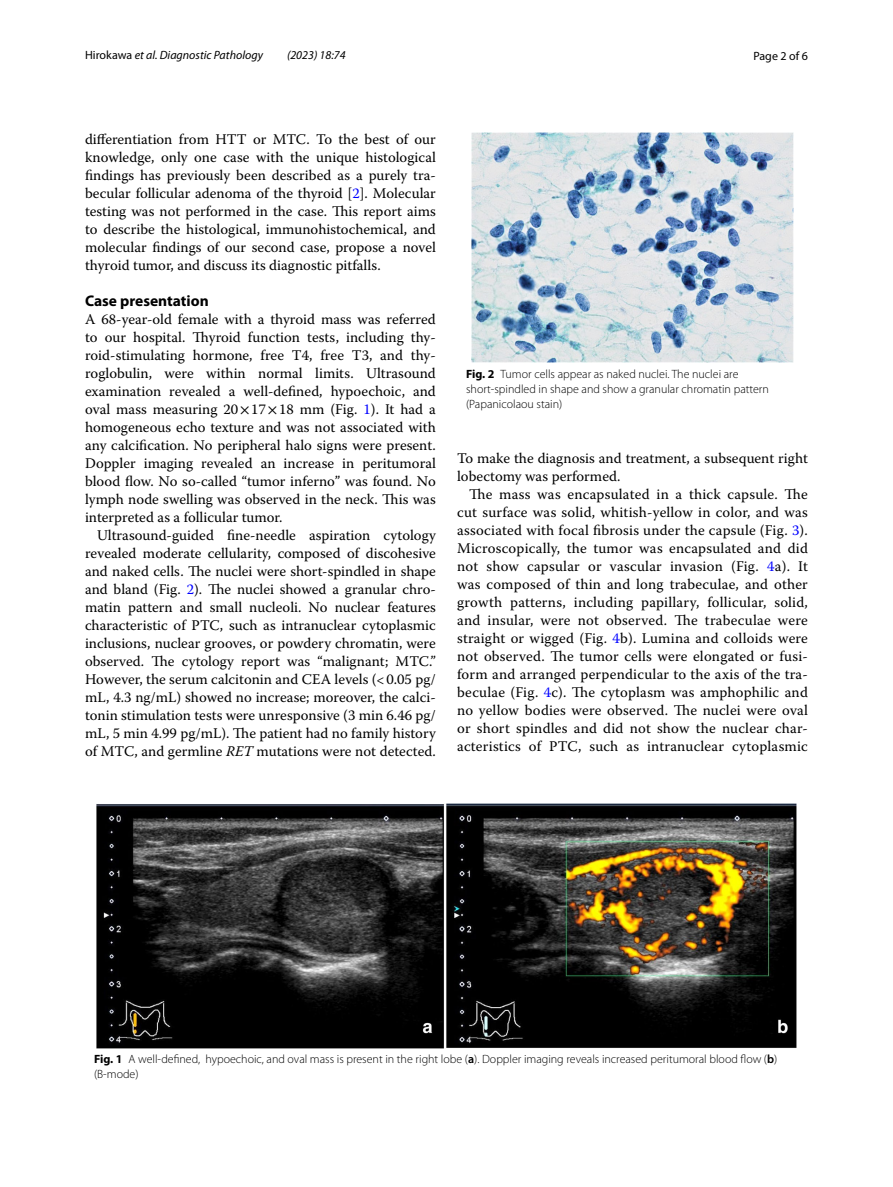
<style>
.page{position:relative;width:893px;height:1187px;background:#fff}
.page>*{position:absolute;margin:0;border:0;box-sizing:border-box;transform-origin:0 0}
.t1{font:700 15.45px "Myriad Pro";color:#000}
.t2{font:14.7px/18px "Warnock Pro";color:#000;text-align:justify}
.t3{font:300 12px/15px "Myriad Pro";color:#000}
.t4{font:italic 12px "Myriad Pro";color:#000}
.t5{font:12px "Myriad Pro";color:#000}
.s1{font-style:normal}
.s2{color:#00f}
.s3{font-family:"STIX"}
.s4{font-style:italic}
.s5{font-weight:700}
.s6{font-weight:600}
</style>
<div class="page">
<img style="left:96px;top:803px;width:701px;height:245px">
<img style="left:472px;top:133px;width:321px;height:229px">
<p class="t4" style="left:85px;top:48px;width:179px"><span class="s1">Hirokawa</span> et al. Diagnostic Pathology</p>
<p class="t4" style="left:287px;top:48px;width:60px">(2023) 18:74</p>
<p class="t5" style="left:753px;top:48px;width:56px">Page 2 of 6</p>
<p class="t2" style="left:85px;top:130px;width:352px">differentiation from HTT or MTC. To the best of our knowledge, only one case with the unique histological findings has previously been described as a purely tra&shy;becular follicular adenoma of the thyroid [<span class="s2">2</span>]. Molecular testing was not performed in the case. This report aims to describe the histological, immunohistochemical, and molecular findings of our second case, propose a novel thyroid tumor, and discuss its diagnostic pitfalls.</p>
<p class="t1" style="left:85px;top:290px;width:125px">Case presentation</p>
<p class="t2" style="left:85px;top:310px;width:352px">A 68-year-old female with a thyroid mass was referred to our hospital. Thyroid function tests, including thy&shy;roid-stimulating hormone, free T4, free T3, and thy&shy;roglobulin, were within normal limits. Ultrasound examination revealed a well-defined, hypoechoic, and oval mass measuring 20<span class="s3">×</span>17<span class="s3">×</span>18 mm (Fig. <span class="s2">1</span>). It had a homogeneous echo texture and was not associated with any calcification. No peripheral halo signs were present.<br>Doppler imaging revealed an increase in peritumoral blood flow. No so-called “tumor inferno” was found. No lymph node swelling was observed in the neck. This was interpreted as a follicular tumor.</p>
<p class="t2" style="left:85px;top:526px;width:352px;text-indent:12px">Ultrasound-guided fine-needle aspiration cytology revealed moderate cellularity, composed of discohesive and naked cells. The nuclei were short-spindled in shape and bland (Fig. <span class="s2">2</span>). The nuclei showed a granular chro&shy;matin pattern and small nucleoli. No nuclear features characteristic of PTC, such as intranuclear cytoplasmic inclusions, nuclear grooves, or powdery chromatin, were observed. The cytology report was “malignant; MTC.” However, the serum calcitonin and CEA levels (&lt;0.05 pg/ mL, 4.3 ng/mL) showed no increase; moreover, the calci&shy;tonin stimulation tests were unresponsive (3 min 6.46 pg/ mL, 5 min 4.99 pg/mL). The patient had no family history of MTC, and germline <span class="s4">RET</span> mutations were not detected.</p>
<p class="t3" style="left:466px;top:366px;width:304px"><span class="s5">Fig. 2</span> Tumor cells appear as naked nuclei. The nuclei are short-spindled in shape and show a granular chromatin pattern (Papanicolaou stain)</p>
<p class="t2" style="left:457px;top:448px;width:352px">To make the diagnosis and treatment, a subsequent right lobectomy was performed.</p>
<p class="t2" style="left:457px;top:484px;width:352px;text-indent:12px">The mass was encapsulated in a thick capsule. The cut surface was solid, whitish-yellow in color, and was associated with focal fibrosis under the capsule (Fig. <span class="s2">3</span>).<br>Microscopically, the tumor was encapsulated and did not show capsular or vascular invasion (Fig. <span class="s2">4</span>a). It was composed of thin and long trabeculae, and other growth patterns, including papillary, follicular, solid, and insular, were not observed. The trabeculae were straight or wigged (Fig. <span class="s2">4</span>b). Lumina and colloids were not observed. The tumor cells were elongated or fusi&shy;form and arranged perpendicular to the axis of the tra&shy;beculae (Fig. <span class="s2">4</span>c). The cytoplasm was amphophilic and no yellow bodies were observed. The nuclei were oval or short spindles and did not show the nuclear char&shy;acteristics of PTC, such as intranuclear cytoplasmic</p>
<p class="t3" style="left:94px;top:1051px;width:685px"><span class="s5">Fig. 1</span> A well-defined, hypoechoic, and oval mass is present in the right lobe (<span class="s6">a</span>). Doppler imaging reveals increased peritumoral blood flow (<span class="s6">b</span>) (B-mode)</p>
</div>
